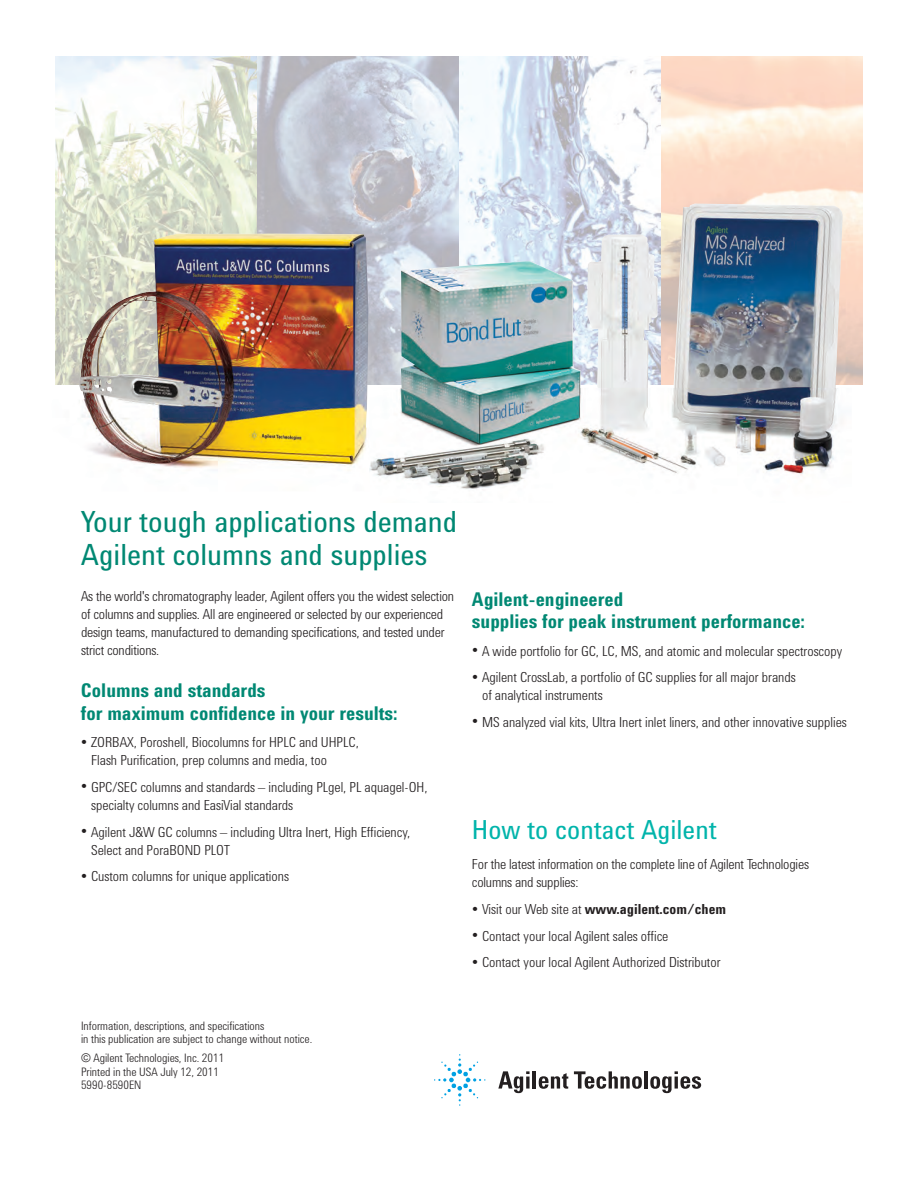
<style>
.page{position:relative;width:918px;height:1188px;background:#fff}
.page>*{position:absolute;margin:0;border:0;box-sizing:border-box;transform-origin:0 0}
.t1{font:30px/33px "Agilent Condensed CFF";color:#008873}
.t2{font:27px "Agilent Condensed CFF";color:#00b4ab}
.t3{font:700 19.5px/22.5px "Agilent Condensed CFF";color:#008873}
.t4{font:300 14.25px/18px "Agilent Condensed CFF";color:#231f20}
.t5{font:700 14.25px "Agilent Condensed CFF";color:#231f20}
.t6{font:300 12px/13.5px "Agilent Condensed CFF";color:#231f20}
.s1{font-size:19.5px}
.s2{font-weight:300;font-size:19.5px}
.s3{font-weight:300}
</style>
<div class="page">
<img style="left:56px;top:56px;width:806px;height:329px">
<svg style="left:498px;top:1071px;width:32px;height:22px"></svg>
<svg style="left:526px;top:1077px;width:4px;height:12px"></svg>
<hr style="left:533px;top:1071px;width:3px;height:18px;background:#231f20">
<svg style="left:539px;top:1073px;width:29px;height:16px"></svg>
<svg style="left:574px;top:1071px;width:68px;height:18px"></svg>
<hr style="left:644px;top:1071px;width:4px;height:18px;background:#231f20">
<svg style="left:650px;top:1071px;width:51px;height:22px"></svg>
<svg style="left:434px;top:1054px;width:51px;height:52px"></svg>
<img style="left:55px;top:234px;width:314px;height:234px">
<img style="left:369px;top:204px;width:483px;height:285px">
<h1 class="t1" style="left:81px;top:508px;width:378px">Your tough applications demand<br>Agilent columns and supplies</h1>
<p class="t4" style="left:81px;top:588px;width:375px">As the world's chromatography leader, Agilent offers you the widest selection of columns and supplies. All are engineered or selected by our experienced design teams, manufactured to demanding specifications, and tested under strict conditions.</p>
<h3 class="t3" style="left:81px;top:681px;width:318px">Columns and standards<br>for maximum confidence in your results:</h3>
<p class="t4" style="left:91px;top:735px;width:269px;text-indent:-10px"><span class="s1">•</span> ZoRbAX, Poroshell, biocolumns for HPlC and UHPlC, flash Purification, prep columns and media, too</p>
<p class="t4" style="left:91px;top:779px;width:338px;text-indent:-10px"><span class="s1">•</span> GPC/SEC columns and standards – including Plgel, Pl aquagel-oH, specialty columns and EasiVial standards</p>
<p class="t4" style="left:91px;top:824px;width:321px;text-indent:-10px"><span class="s1">•</span> Agilent J&amp;w GC columns – including Ultra inert, High Efficiency,<br>Select and PorabonD PloT</p>
<p class="t4" style="left:81px;top:868px;width:210px"><span class="s1">•</span> Custom columns for unique applications</p>
<h3 class="t3" style="left:472px;top:589px;width:335px">Agilent-engineered<br>supplies for peak instrument performance:</h3>
<p class="t4" style="left:472px;top:643px;width:372px"><span class="s1">•</span> A wide portfolio for GC, lC, mS, and atomic and molecular spectroscopy</p>
<p class="t4" style="left:482px;top:669px;width:315px;text-indent:-10px"><span class="s1">•</span> Agilent Crosslab, a portfolio of GC supplies for all major brands of analytical instruments</p>
<p class="t4" style="left:472px;top:714px;width:376px"><span class="s1">•</span> mS analyzed vial kits, Ultra inert inlet liners, and other innovative supplies</p>
<h2 class="t2" style="left:472px;top:820px;width:246px">How to contact Agilent</h2>
<p class="t4" style="left:472px;top:857px;width:339px">for the latest information on the complete line of Agilent Technologies columns and supplies:</p>
<p class="t5" style="left:472px;top:904px;width:256px"><span class="s2">•</span> <span class="s3">Visit our web site at</span> www.agilent.com/chem</p>
<p class="t4" style="left:472px;top:928px;width:198px"><span class="s1">•</span> Contact your local Agilent sales office</p>
<p class="t4" style="left:472px;top:955px;width:250px"><span class="s1">•</span> Contact your local Agilent Authorized Distributor</p>
<p class="t6" style="left:81px;top:1020px;width:233px">information, descriptions, and specifications<br>in this publication are subject to change without notice.</p>
<p class="t6" style="left:81px;top:1052px;width:145px">© Agilent Technologies, inc. 2011<br>Printed in the USA July 12, 2011<br>5990-8590En</p>
</div>
